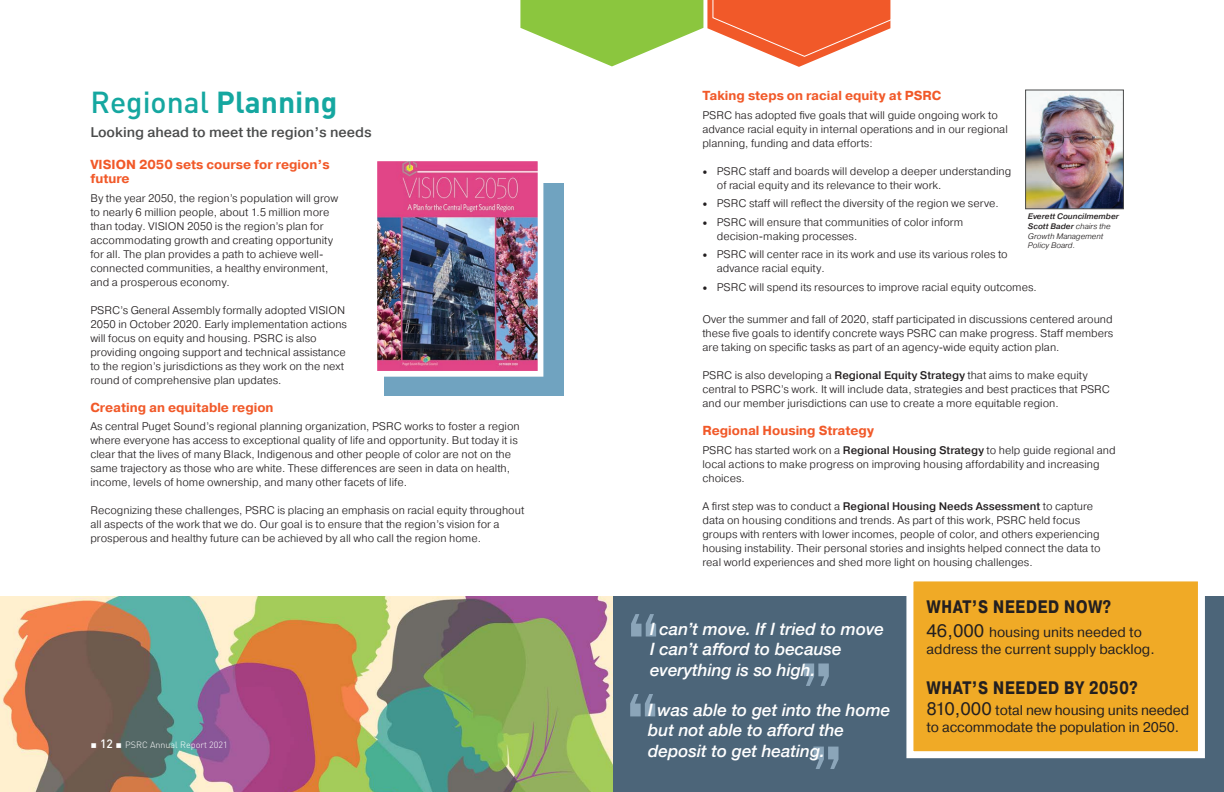
<style>
.page{position:relative;width:1224px;height:792px;background:#fff}
.page>*{position:absolute;margin:0;border:0;box-sizing:border-box;transform-origin:0 0}
.t1{font:500 30px "DIN Pro";color:#15a7a0}
.t2{font:700 18px "Pragmatica Cond";letter-spacing:.01em;color:#231f20}
.t3{font:italic 500 17px/20.4px "Helvetica Neue";color:#fff}
.t4{font:14px/16.8px "Pragmatica";letter-spacing:-.01em;color:#231f20}
._2nd_Subtitle{font:500 14px "Pragmatica";color:#4b4c4c}
.Sub_title{font:700 13px/14px "Pragmatica";color:#f15929}
.Body{font:300 11px/14px "Pragmatica";color:#231f20}
.t5{font:300 9px "DIN Pro";color:#fff}
.Caption{font:italic 300 8px/9.6px "Pragmatica";color:#231f20}
.s1{font-weight:700}
.s2{font-weight:500;font-size:12px}
.s3{font-family:"Minion Pro";font-weight:400;font-size:13px}
.s4{font-weight:500}
.s5{font-size:18px}
</style>
<div class="page">
<div style="left:576px;top:596px;width:648px;height:196px;background:#4c6579"></div>
<div style="left:384px;top:183px;width:180px;height:213px;background:#70a3c0"></div>
<img style="left:378px;top:162px;width:158px;height:208px">
<div style="left:371px;top:155px;width:172px;height:222px;border:6px solid #fff"></div>
<img style="left:0;top:596px;width:612px;height:196px">
<svg style="left:804px;top:663px;width:25px;height:23px"></svg>
<svg style="left:631px;top:614px;width:25px;height:23px"></svg>
<svg style="left:813px;top:747px;width:26px;height:22px"></svg>
<svg style="left:630px;top:694px;width:25px;height:22px"></svg>
<div style="left:906px;top:574px;width:299px;height:184px;background:#f0aa26;border:7px solid #fff"></div>
<svg style="left:520px;top:0;width:371px;height:67px"></svg>
<img style="left:1027px;top:92px;width:95px;height:115px">
<div style="left:1025px;top:90px;width:99px;height:119px;border:1px solid #4b4c4c"></div>
<p class="t1" style="left:90px;top:82px;width:248px">Regional <span class="s1">Planning</span></p>
<p class="_2nd_Subtitle" style="left:90px;top:123px;width:283px">Looking ahead to meet the region’s needs</p>
<p class="Sub_title" style="left:90px;top:158px;width:241px">VISION 2050 sets course for region’s future</p>
<p class="Body" style="left:90px;top:191px;width:249px">By the year 2050, the region’s population will grow to nearly 6 million people, about 1.5 million more than today. VISION 2050 is the region’s plan for accommodating growth and creating opportunity for all. The plan provides a path to achieve well&shy;connected communities, a healthy environment, and a prosperous economy.</p>
<p class="Body" style="left:90px;top:303px;width:258px">PSRC’s General Assembly formally adopted VISION 2050 in October 2020. Early implementation actions will focus on equity and housing. PSRC is also providing ongoing support and technical assistance to the region’s jurisdictions as they work on the next round of comprehensive plan updates.</p>
<p class="Sub_title" style="left:90px;top:401px;width:185px">Creating an equitable region</p>
<p class="Body" style="left:90px;top:419px;width:431px">As central Puget Sound’s regional planning organization, PSRC works to foster a region where everyone has access to exceptional quality of life and opportunity. But today it is clear that the lives of many Black, Indigenous and other people of color are not on the same trajectory as those who are white. These differences are seen in data on health, income, levels of home ownership, and many other facets of life.</p>
<p class="Body" style="left:90px;top:503px;width:435px">Recognizing these challenges, PSRC is placing an emphasis on racial equity throughout all aspects of the work that we do. Our goal is to ensure that the region’s vision for a prosperous and healthy future can be achieved by all who call the region home.</p>
<p class="t5" style="left:90px;top:738px;width:139px">○ <span class="s2">12</span> ○ PSRC Annual Report 2021</p>
<p class="Sub_title" style="left:702px;top:89px;width:240px">Taking steps on racial equity at PSRC</p>
<p class="Body" style="left:702px;top:108px;width:307px">PSRC has adopted five goals that will guide ongoing work to advance racial equity in internal operations and in our regional planning, funding and data efforts:</p>
<p class="Body" style="left:717px;top:164px;width:296px;text-indent:-14px"><span class="s3">•</span> PSRC staff and boards will develop a deeper understanding of racial equity and its relevance to their work.</p>
<p class="Body" style="left:702px;top:196px;width:298px"><span class="s3">•</span> PSRC staff will reflect the diversity of the region we serve.</p>
<p class="Body" style="left:717px;top:215px;width:248px;text-indent:-14px"><span class="s3">•</span> PSRC will ensure that communities of color inform decision-making processes.</p>
<p class="Body" style="left:717px;top:247px;width:292px;text-indent:-14px"><span class="s3">•</span> PSRC will center race in its work and use its various roles to advance racial equity.</p>
<p class="Body" style="left:702px;top:280px;width:336px"><span class="s3">•</span> PSRC will spend its resources to improve racial equity outcomes.</p>
<p class="Body" style="left:702px;top:312px;width:412px;text-align:justify">Over the summer and fall of 2020, staff participated in discussions centered around these five goals to identify concrete ways PSRC can make progress. Staff members are taking on specific tasks as part of an agency-wide equity action plan.</p>
<p class="Body" style="left:702px;top:368px;width:409px">PSRC is also developing a <span class="s4">Regional Equity Strategy</span> that aims to make equity central to PSRC’s work. It will include data, strategies and best practices that PSRC and our member jurisdictions can use to create a more equitable region.</p>
<p class="Sub_title" style="left:702px;top:424px;width:173px">Regional Housing Strategy</p>
<p class="Body" style="left:702px;top:443px;width:415px">PSRC has started work on a <span class="s4">Regional Housing Strategy</span> to help guide regional and local actions to make progress on improving housing affordability and increasing choices.</p>
<p class="Body" style="left:702px;top:499px;width:400px">A first step was to conduct a <span class="s4">Regional Housing Needs Assessment</span> to capture data on housing conditions and trends. As part of this work, PSRC held focus groups with renters with lower incomes, people of color, and others experiencing housing instability. Their personal stories and insights helped connect the data to real world experiences and shed more light on housing challenges.</p>
<p class="Caption" style="left:1028px;top:212px;width:93px"><span class="s4">Everett Councilmember<br>Scott Bader</span> chairs the<br>Growth Management<br>Policy Board.</p>
<p class="t3" style="left:650px;top:618px;width:236px">I can’t move. If I tried to move<br>I can’t afford to because everything is so high.</p>
<p class="t3" style="left:648px;top:699px;width:244px">I was able to get into the home but not able to afford the deposit to get heating.</p>
<p class="t2" style="left:927px;top:596px;width:186px">WHAT’S NEEDED NOW?</p>
<p class="t4" style="left:927px;top:624px;width:230px"><span class="s5">46,000</span> housing units needed to address the current supply backlog.</p>
<p class="t2" style="left:927px;top:676px;width:213px">WHAT’S NEEDED BY 2050?</p>
<p class="t4" style="left:927px;top:702px;width:264px"><span class="s5">810,000</span> total new housing units needed to accommodate the population in 2050.</p>
</div>
